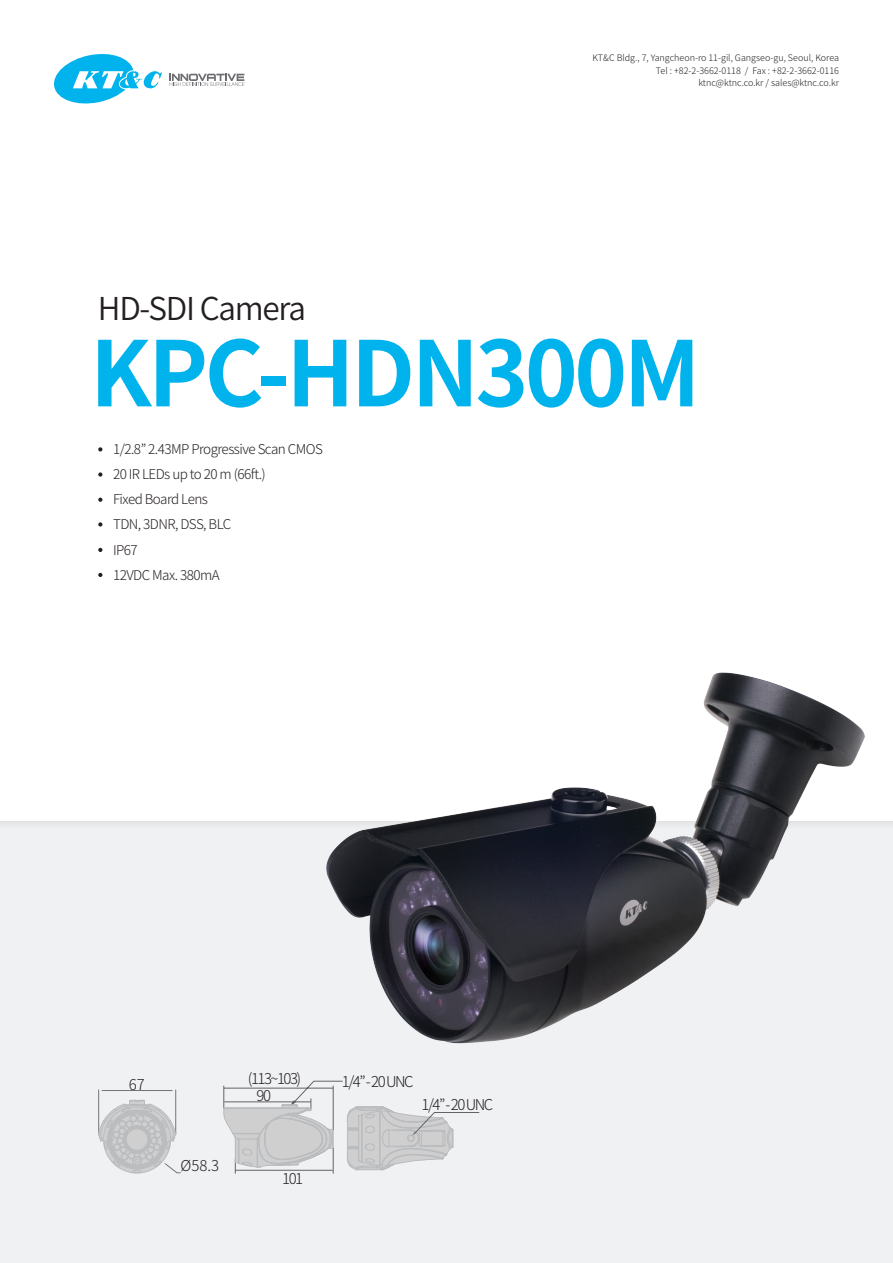
<style>
.page{position:relative;width:893px;height:1263px;background:#fff}
.page>*{position:absolute;margin:0;border:0;box-sizing:border-box;transform-origin:0 0}
.t1{font:700 90px "Noto Sans CJ Kkr";letter-spacing:-.04em;color:#00b3ed}
.t2{font:600 31.5px "Noto Sans CJ Kkr";letter-spacing:-.04em;color:#241f21}
.t3{font:300 15px "Noto Sans CJ Kkr";letter-spacing:-.1em;color:#231f20}
.t4{font:300 13.5px/25.2px "Noto Sans CJ Kkr";letter-spacing:-.04em;color:#241f21}
.t5{font:300 9px/12.6px "Noto Sans CJ Kkr";color:#231f20;text-align:right}
</style>
<div class="page">
<div style="left:0;top:820px;width:893px;height:443px;background:#f0f1f3"></div>
<svg style="left:54px;top:54px;width:108px;height:50px"></svg>
<svg style="left:170px;top:74px;width:74px;height:12px"></svg>
<svg style="left:98px;top:447px;width:4px;height:4px"></svg>
<svg style="left:98px;top:472px;width:4px;height:5px"></svg>
<svg style="left:98px;top:498px;width:4px;height:4px"></svg>
<svg style="left:98px;top:522px;width:4px;height:5px"></svg>
<svg style="left:98px;top:573px;width:4px;height:4px"></svg>
<svg style="left:98px;top:548px;width:4px;height:4px"></svg>
<hr style="left:142px;top:1090px;width:30px;height:1px;background:#231f20">
<hr style="left:102px;top:1090px;width:48px;height:1px;background:#231f20">
<hr style="left:175px;top:1090px;width:1px;height:44px;background:#231f20">
<hr style="left:98px;top:1090px;width:1px;height:44px;background:#231f20">
<svg style="left:98px;top:1099px;width:83px;height:75px"></svg>
<svg style="left:223px;top:1081px;width:256px;height:92px"></svg>
<img style="left:316px;top:672px;width:557px;height:372px">
<h2 class="t2" style="left:98px;top:291px;width:210px">HD-SDI Camera</h2>
<p class="t5" style="left:592px;top:52px;width:248px">KT&amp;C Bldg., 7, Yangcheon-ro 11-gil, Gangseo-gu, Seoul, Korea<br>Tel : +82-2-3662-0118 / Fax : +82-2-3662-0116 ktnc@ktnc.co.kr / sales@ktnc.co.kr</p>
<h1 class="t1" style="left:90px;top:323px;width:612px">KPC-HDN300M</h1>
<h3 class="t4" style="left:113px;top:436px;width:211px">1/2.8” 2.43MP Progressive Scan CMOS<br>20 IR LEDs up to 20 m (66ft.)<br>Fixed Board Lens<br>TDN, 3DNR, DSS, BLC<br>IP67<br>12VDC Max. 380mA</h3>
<h3 class="t3" style="left:129px;top:1076px;width:17px">67</h3>
<h3 class="t3" style="left:248px;top:1070px;width:55px">(113~103)</h3>
<h3 class="t3" style="left:342px;top:1072px;width:73px">1/4” - 20 UNC</h3>
<h3 class="t3" style="left:257px;top:1087px;width:16px">90</h3>
<h3 class="t3" style="left:422px;top:1096px;width:73px">1/4” - 20 UNC</h3>
<h3 class="t3" style="left:181px;top:1157px;width:40px">Ø58.3</h3>
<h3 class="t3" style="left:282px;top:1170px;width:23px">101</h3>
</div>
